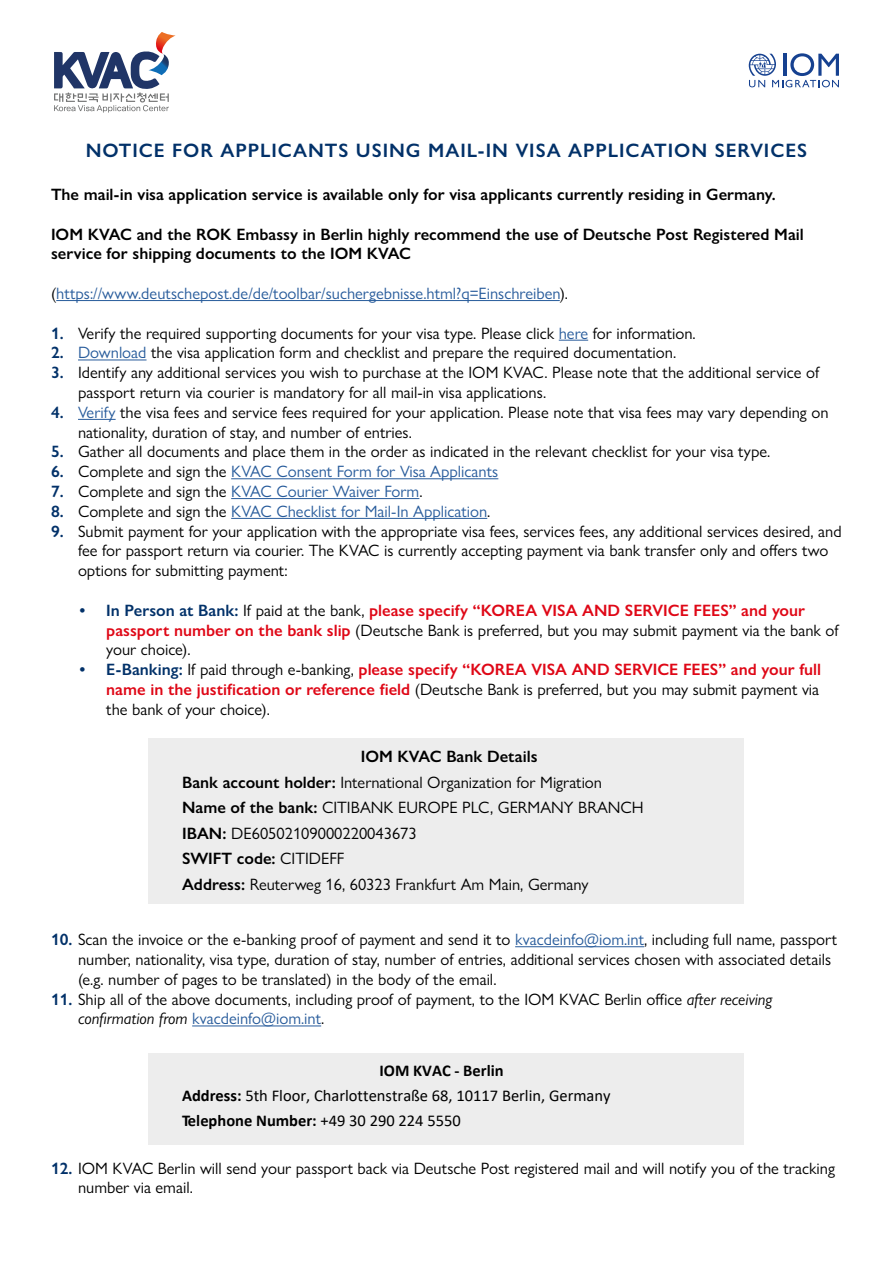
<style>
.page{position:relative;width:893px;height:1263px;background:#fff}
.page>*{position:absolute;margin:0;border:0;box-sizing:border-box;transform-origin:0 0}
.t1{font:600 19.5px "Gill Sans Nova";letter-spacing:.05em;color:#023169}
.t2{font:16.5px/19.8px "Gill Sans Nova";color:#000}
.t3{font:16.5px "Gill Sans Nova";color:#275b9b}
.t4{font:600 16.5px/19.8px "Gill Sans Nova";color:#000}
.t5{font:16.5px/25px "Calibri";color:#000}
.s1{color:#000}
.s2{font-weight:600;color:#023169}
.s3{color:#275b9b}
.s4{font-weight:600;color:#df0716}
.s5{font-weight:600}
.s6{font-style:italic}
.s7{font-weight:700}
</style>
<div class="page">
<svg style="left:54px;top:32px;width:122px;height:81px"></svg>
<svg style="left:749px;top:53px;width:90px;height:34px"></svg>
<hr style="left:56px;top:300px;width:504px;height:1px;background:#275b9b">
<svg style="left:559px;top:340px;width:29px;height:1px"></svg>
<hr style="left:78px;top:360px;width:69px;height:1px;background:#275b9b">
<hr style="left:78px;top:419px;width:38px;height:1px;background:#275b9b">
<hr style="left:231px;top:478px;width:267px;height:1px;background:#275b9b">
<hr style="left:231px;top:498px;width:188px;height:1px;background:#275b9b">
<hr style="left:231px;top:518px;width:256px;height:1px;background:#275b9b">
<div style="left:149px;top:738px;width:595px;height:166px;background:#ededed"></div>
<div style="left:149px;top:1053px;width:595px;height:91px;background:#ededed"></div>
<hr style="left:515px;top:946px;width:129px;height:1px;background:#275b9b">
<hr style="left:192px;top:1025px;width:129px;height:1px;background:#275b9b">
<p class="t1" style="left:86px;top:139px;width:723px">NOTICE FOR APPLICANTS USING MAIL-IN VISA APPLICATION SERVICES</p>
<p class="t4" style="left:51px;top:184px;width:726px">The mail-in visa application service is available only for visa applicants currently residing in Germany.</p>
<p class="t4" style="left:51px;top:224px;width:754px">IOM KVAC and the ROK Embassy in Berlin highly recommend the use of Deutsche Post Registered Mail service for shipping documents to the IOM KVAC</p>
<p class="t3" style="left:51px;top:283px;width:519px"><span class="s1">(</span>https://www.deutschepost.de/de/toolbar/suchergebnisse.html?q=Einschreiben<span class="s1">).</span></p>
<p class="t2" style="left:51px;top:323px;width:646px"><span class="s2">1.</span> Verify the required supporting documents for your visa type. Please click <span class="s3">here</span> for information.</p>
<p class="t2" style="left:51px;top:343px;width:627px"><span class="s2">2.</span> <span class="s3">Download</span> the visa application form and checklist and prepare the required documentation.</p>
<p class="t2" style="left:78px;top:362px;width:743px;text-indent:-27px"><span class="s2">3.</span> Identify any additional services you wish to purchase at the IOM KVAC. Please note that the additional service of passport return via courier is mandatory for all mail-in visa applications.</p>
<p class="t2" style="left:78px;top:402px;width:752px;text-indent:-27px"><span class="s2">4.</span> <span class="s3">Verify</span> the visa fees and service fees required for your application. Please note that visa fees may vary depending on nationality, duration of stay, and number of entries.</p>
<p class="t2" style="left:51px;top:442px;width:721px"><span class="s2">5.</span> Gather all documents and place them in the order as indicated in the relevant checklist for your visa type.</p>
<p class="t3" style="left:51px;top:461px;width:449px"><span class="s2">6.</span> <span class="s1">Complete and sign the</span> KVAC Consent Form for Visa Applicants</p>
<p class="t3" style="left:51px;top:481px;width:373px"><span class="s2">7.</span> <span class="s1">Complete and sign the</span> KVAC Courier Waiver Form<span class="s1">.</span></p>
<p class="t3" style="left:51px;top:501px;width:441px"><span class="s2">8.</span> <span class="s1">Complete and sign the</span> KVAC Checklist for Mail-In Application<span class="s1">.</span></p>
<p class="t2" style="left:78px;top:521px;width:765px;text-indent:-27px"><span class="s2">9.</span> Submit payment for your application with the appropriate visa fees, services fees, any additional services desired, and fee for passport return via courier. The KVAC is currently accepting payment via bank transfer only and offers two options for submitting payment:</p>
<p class="t2" style="left:106px;top:600px;width:734px;text-indent:-27px"><span class="s2">• In Person at Bank:</span> If paid at the bank, <span class="s4">please specify “KOREA VISA AND SERVICE FEES” and your passport number on the bank slip</span> (Deutsche Bank is preferred, but you may submit payment via the bank of your choice).</p>
<p class="t2" style="left:106px;top:659px;width:716px;text-align:justify;text-indent:-27px"><span class="s2">• E-Banking:</span> If paid through e-banking, <span class="s4">please specify “KOREA VISA AND SERVICE FEES” and your full name in the justification or reference field</span> (Deutsche Bank is preferred, but you may submit payment via the bank of your choice).</p>
<p class="t2" style="left:182px;top:743px;width:463px;line-height:25.5px;text-indent:179px"><span class="s5">IOM KVAC Bank Details<br>Bank account holder:</span> International Organization for Migration <span class="s5">Name of the bank:</span> CITIBANK EUROPE PLC, GERMANY BRANCH <span class="s5">IBAN:</span> DE60502109000220043673<br><span class="s5">SWIFT code:</span> CITIDEFF<br><span class="s5">Address:</span> Reuterweg 16, 60323 Frankfurt Am Main, Germany</p>
<p class="t2" style="left:78px;top:929px;width:761px;text-indent:-27px"><span class="s2">10.</span> Scan the invoice or the e-banking proof of payment and send it to <span class="s3">kvacdeinfo@iom.int</span>, including full name, passport number, nationality, visa type, duration of stay, number of entries, additional services chosen with associated details (e.g. number of pages to be translated) in the body of the email.</p>
<p class="t2" style="left:78px;top:989px;width:696px;text-indent:-27px"><span class="s2">11.</span> Ship all of the above documents, including proof of payment, to the IOM KVAC Berlin office <span class="s6">after receiving confirmation from</span> <span class="s3">kvacdeinfo@iom.int</span>.</p>
<p class="t5" style="left:182px;top:1058px;width:430px;text-indent:197px"><span class="s7">IOM KVAC - Berlin<br>Address:</span> 5th Floor, Charlottenstraße 68, 10117 Berlin, Germany<br><span class="s7">Telephone Number:</span> +49 30 290 224 5550</p>
<p class="t2" style="left:78px;top:1158px;width:758px;text-indent:-27px"><span class="s2">12.</span> IOM KVAC Berlin will send your passport back via Deutsche Post registered mail and will notify you of the tracking number via email.</p>
</div>
